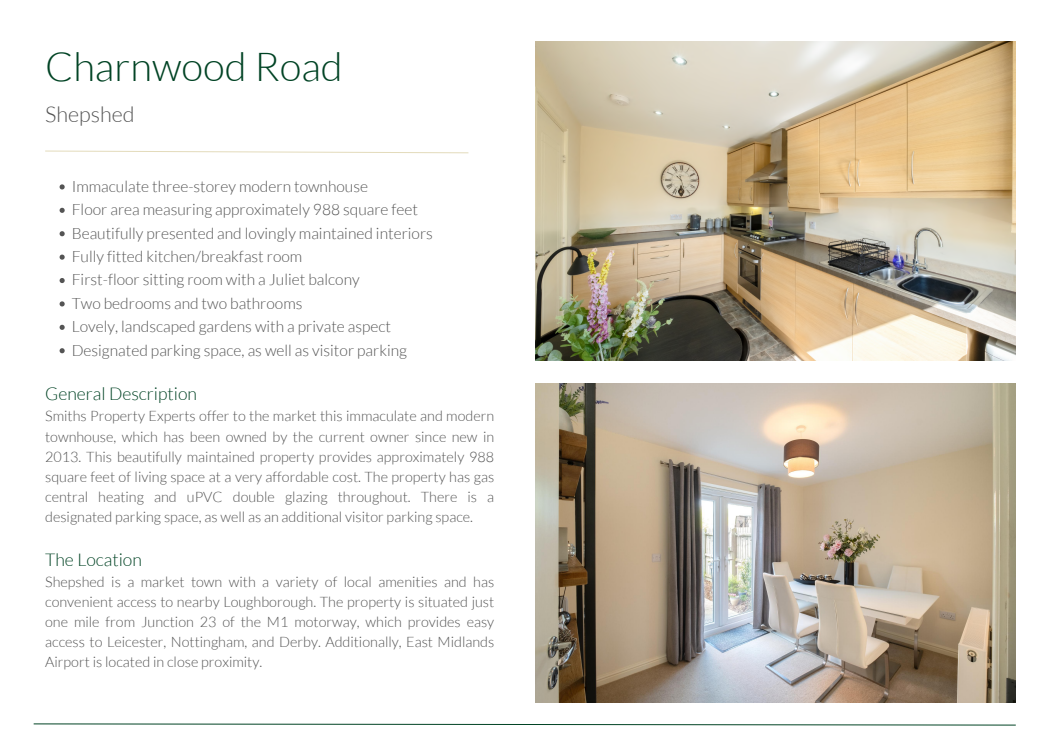
<style>
.page{position:relative;width:1053px;height:744px;background:#fff}
.page>*{position:absolute;margin:0;border:0;box-sizing:border-box;transform-origin:0 0}
.t1{font:300 40px "Lato";color:#004324}
.t2{font:300 21.6px "Lato";color:#545454}
.t3{font:300 17.6px "Lato";color:#004324}
.t4{font:300 15.6px/23.4px "Lato";color:#545454}
.t5{font:300 14.4px/20.1px "Lato";color:#545454;text-align:justify}
</style>
<div class="page">
<img style="left:535px;top:41px;width:479px;height:320px">
<img style="left:535px;top:383px;width:479px;height:320px">
<svg style="left:45px;top:150px;width:424px;height:3px"></svg>
<svg style="left:33px;top:723px;width:983px;height:3px"></svg>
<svg style="left:60px;top:184px;width:5px;height:5px"></svg>
<svg style="left:60px;top:208px;width:5px;height:5px"></svg>
<svg style="left:60px;top:231px;width:5px;height:5px"></svg>
<svg style="left:60px;top:255px;width:5px;height:5px"></svg>
<svg style="left:60px;top:278px;width:5px;height:5px"></svg>
<svg style="left:60px;top:301px;width:5px;height:5px"></svg>
<svg style="left:60px;top:325px;width:5px;height:5px"></svg>
<svg style="left:60px;top:348px;width:5px;height:5px"></svg>
<h1 class="t1" style="left:45px;top:41px;width:299px">Charnwood Road</h1>
<h2 class="t2" style="left:45px;top:101px;width:91px">Shepshed</h2>
<p class="t4" style="left:72px;top:174px;width:362px">Immaculate three-storey modern townhouse<br>Floor area measuring approximately 988 square feet Beautifully presented and lovingly maintained interiors Fully fitted kitchen/breakfast room<br>First-floor sitting room with a Juliet balcony<br>Two bedrooms and two bathrooms<br>Lovely, landscaped gardens with a private aspect Designated parking space, as well as visitor parking</p>
<p class="t3" style="left:45px;top:383px;width:153px">General Description</p>
<p class="t5" style="left:45px;top:406px;width:450px">Smiths Property Experts offer to the market this immaculate and modern townhouse, which has been owned by the current owner since new in 2013. This beautifully maintained property provides approximately 988 square feet of living space at a very affordable cost. The property has gas central heating and uPVC double glazing throughout. There is a designated parking space, as well as an additional visitor parking space.</p>
<p class="t3" style="left:45px;top:548px;width:98px">The Location</p>
<p class="t5" style="left:45px;top:571px;width:450px">Shepshed is a market town with a variety of local amenities and has convenient access to nearby Loughborough. The property is situated just one mile from Junction 23 of the M1 motorway, which provides easy access to Leicester, Nottingham, and Derby. Additionally, East Midlands Airport is located in close proximity.</p>
</div>
